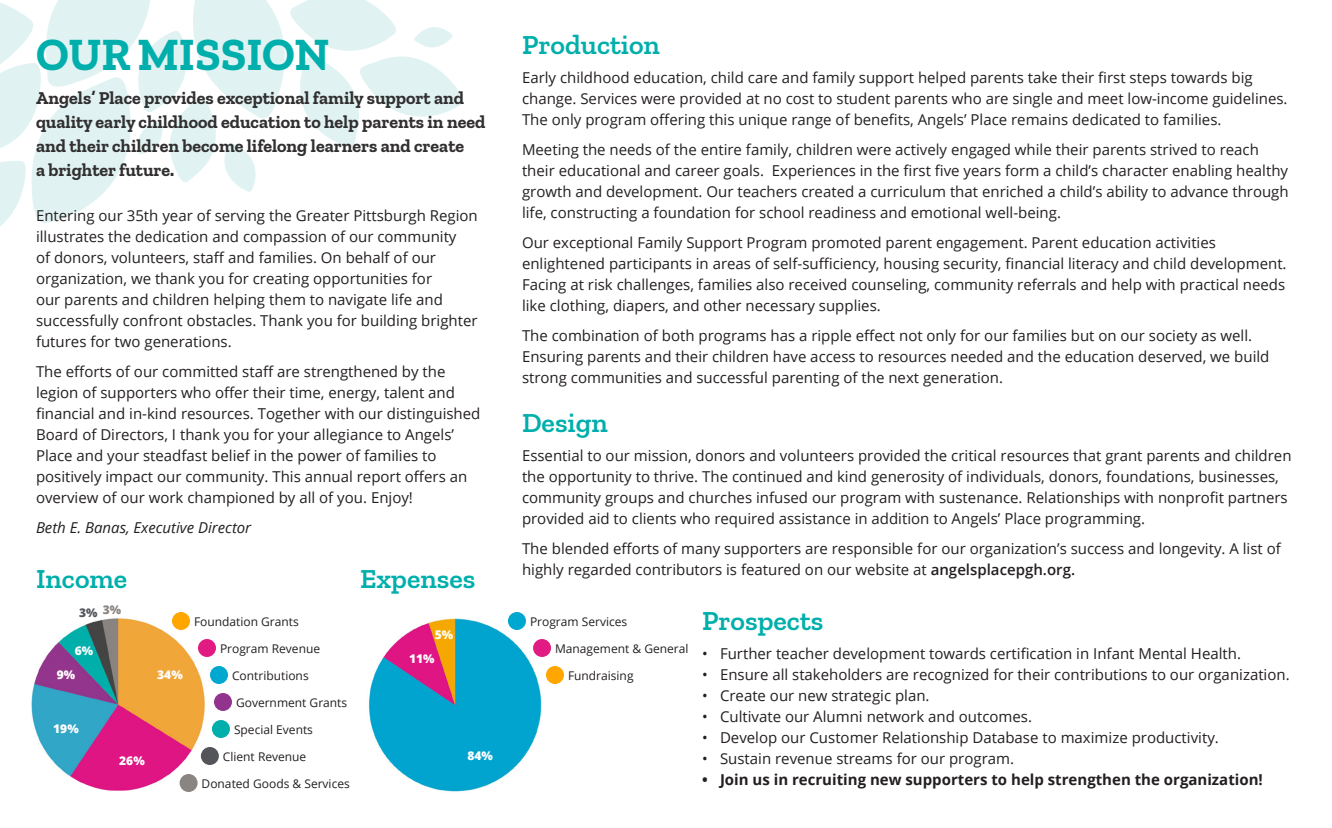
<style>
.page{position:relative;width:1332px;height:828px;background:#fff}
.page>*{position:absolute;margin:0;border:0;box-sizing:border-box;transform-origin:0 0}
.t1{font:700 46px "Zilla Slab";color:#00afab}
.t2{font:600 28px "Zilla Slab";color:#00afab}
.t3{font:700 18px/24px "Zilla Slab";color:#312f30}
.t4{font:15px/21px "Open Sans";color:#231f20}
.t5{font:700 15px "Open Sans";color:#231f20}
.t6{font:italic 15px "Open Sans";color:#231f20}
.t7{font:12px "Open Sans";color:#231f20}
.t8{font:800 12px "Open Sans";color:#fff}
.t9{font:800 12px "Open Sans";color:#54555a}
.t10{font:800 12px "Open Sans";color:#8a8581}
.s1{font-weight:600}
</style>
<div class="page">
<svg style="left:0;top:0;width:463px;height:226px"></svg>
<img style="left:31px;top:617px;width:176px;height:175px">
<img style="left:369px;top:617px;width:173px;height:175px">
<div style="left:508px;top:612px;width:18px;height:18px;background:#00a7cf;border-radius:50%"></div>
<div style="left:533px;top:639px;width:18px;height:18px;background:#e21b82;border-radius:50%"></div>
<div style="left:546px;top:666px;width:18px;height:18px;background:#ffa700;border-radius:50%"></div>
<div style="left:172px;top:612px;width:18px;height:18px;background:#ffa700;border-radius:50%"></div>
<div style="left:198px;top:639px;width:18px;height:18px;background:#e21b82;border-radius:50%"></div>
<div style="left:210px;top:666px;width:18px;height:18px;background:#00a7cf;border-radius:50%"></div>
<div style="left:214px;top:693px;width:18px;height:18px;background:#92348e;border-radius:50%"></div>
<div style="left:212px;top:720px;width:18px;height:18px;background:#00afab;border-radius:50%"></div>
<div style="left:201px;top:747px;width:18px;height:18px;background:#54555a;border-radius:50%"></div>
<div style="left:180px;top:774px;width:18px;height:18px;background:#8a8581;border-radius:50%"></div>
<p class="t1" style="left:36px;top:29px;width:295px">OUR MISSION</p>
<p class="t3" style="left:36px;top:86px;width:451px">Angels’ Place provides exceptional family support and quality early childhood education to help parents in need and their children become lifelong learners and create<br>a brighter future.</p>
<p class="t4" style="left:36px;top:204px;width:443px">Entering our 35th year of serving the Greater Pittsburgh Region illustrates the dedication and compassion of our community<br>of donors, volunteers, staff and families. On behalf of our organization, we thank you for creating opportunities for<br>our parents and children helping them to navigate life and successfully confront obstacles. Thank you for building brighter futures for two generations.</p>
<p class="t4" style="left:36px;top:360px;width:446px">The efforts of our committed staff are strengthened by the legion of supporters who offer their time, energy, talent and financial and in-kind resources. Together with our distinguished Board of Directors, I thank you for your allegiance to Angels’ Place and your steadfast belief in the power of families to positively impact our community. This annual report offers an overview of our work championed by all of you. Enjoy!</p>
<p class="t6" style="left:36px;top:517px;width:217px">Beth E. Banas, Executive Director</p>
<p class="t2" style="left:36px;top:563px;width:93px">Income</p>
<p class="t2" style="left:360px;top:563px;width:117px">Expenses</p>
<p class="t9" style="left:79px;top:603px;width:20px">3%</p>
<p class="t10" style="left:103px;top:601px;width:20px">3%</p>
<p class="t8" style="left:75px;top:642px;width:20px">6%</p>
<p class="t8" style="left:57px;top:665px;width:20px">9%</p>
<p class="t8" style="left:53px;top:719px;width:27px">19%</p>
<p class="t8" style="left:119px;top:752px;width:27px">26%</p>
<p class="t8" style="left:157px;top:665px;width:27px">34%</p>
<p class="t7" style="left:194px;top:613px;width:106px">Foundation Grants</p>
<p class="t7" style="left:220px;top:640px;width:102px">Program Revenue</p>
<p class="t7" style="left:232px;top:667px;width:78px">Contributions</p>
<p class="t7" style="left:236px;top:694px;width:113px">Government Grants</p>
<p class="t7" style="left:234px;top:721px;width:80px">Special Events</p>
<p class="t7" style="left:223px;top:748px;width:85px">Client Revenue</p>
<p class="t7" style="left:202px;top:775px;width:150px">Donated Goods &amp; Services</p>
<p class="t8" style="left:435px;top:625px;width:20px">5%</p>
<p class="t8" style="left:409px;top:649px;width:27px">11%</p>
<p class="t8" style="left:467px;top:747px;width:27px">84%</p>
<p class="t2" style="left:522px;top:29px;width:140px">Production</p>
<p class="t4" style="left:522px;top:67px;width:767px">Early childhood education, child care and family support helped parents take their first steps towards big change. Services were provided at no cost to student parents who are single and meet low-income guidelines.<br>The only program offering this unique range of benefits, Angels’ Place remains dedicated to families.</p>
<p class="t4" style="left:522px;top:139px;width:768px">Meeting the needs of the entire family, children were actively engaged while their parents strived to reach their educational and career goals. Experiences in the first five years form a child’s character enabling healthy growth and development. Our teachers created a curriculum that enriched a child’s ability to advance through life, constructing a foundation for school readiness and emotional well-being.</p>
<p class="t4" style="left:522px;top:232px;width:766px">Our exceptional Family Support Program promoted parent engagement. Parent education activities enlightened participants in areas of self-sufficiency, housing security, financial literacy and child development.<br>Facing at risk challenges, families also received counseling, community referrals and help with practical needs like clothing, diapers, and other necessary supplies.</p>
<p class="t4" style="left:522px;top:325px;width:749px">The combination of both programs has a ripple effect not only for our families but on our society as well.<br>Ensuring parents and their children have access to resources needed and the education deserved, we build strong communities and successful parenting of the next generation.</p>
<p class="t2" style="left:522px;top:407px;width:87px">Design</p>
<p class="t4" style="left:522px;top:445px;width:771px">Essential to our mission, donors and volunteers provided the critical resources that grant parents and children the opportunity to thrive. The continued and kind generosity of individuals, donors, foundations, businesses, community groups and churches infused our program with sustenance. Relationships with nonprofit partners provided aid to clients who required assistance in addition to Angels’ Place programming.</p>
<p class="t4" style="left:522px;top:538px;width:760px">The blended efforts of many supporters are responsible for our organization’s success and longevity. A list of highly regarded contributors is featured on our website at <span class="s1">angelsplacepgh.org.</span></p>
<p class="t7" style="left:530px;top:613px;width:99px">Program Services</p>
<p class="t7" style="left:555px;top:640px;width:135px">Management &amp; General</p>
<p class="t7" style="left:568px;top:667px;width:67px">Fundraising</p>
<p class="t2" style="left:702px;top:605px;width:123px">Prospects</p>
<p class="t4" style="left:702px;top:643px;width:541px">• Further teacher development towards certification in Infant Mental Health.</p>
<p class="t4" style="left:702px;top:664px;width:589px">• Ensure all stakeholders are recognized for their contributions to our organization.</p>
<p class="t4" style="left:702px;top:685px;width:229px">• Create our new strategic plan.</p>
<p class="t4" style="left:702px;top:706px;width:332px">• Cultivate our Alumni network and outcomes.</p>
<p class="t4" style="left:702px;top:727px;width:518px">• Develop our Customer Relationship Database to maximize productivity.</p>
<p class="t4" style="left:702px;top:748px;width:314px">• Sustain revenue streams for our program.</p>
<p class="t5" style="left:702px;top:769px;width:562px">• Join us in recruiting new supporters to help strengthen the organization!</p>
</div>
